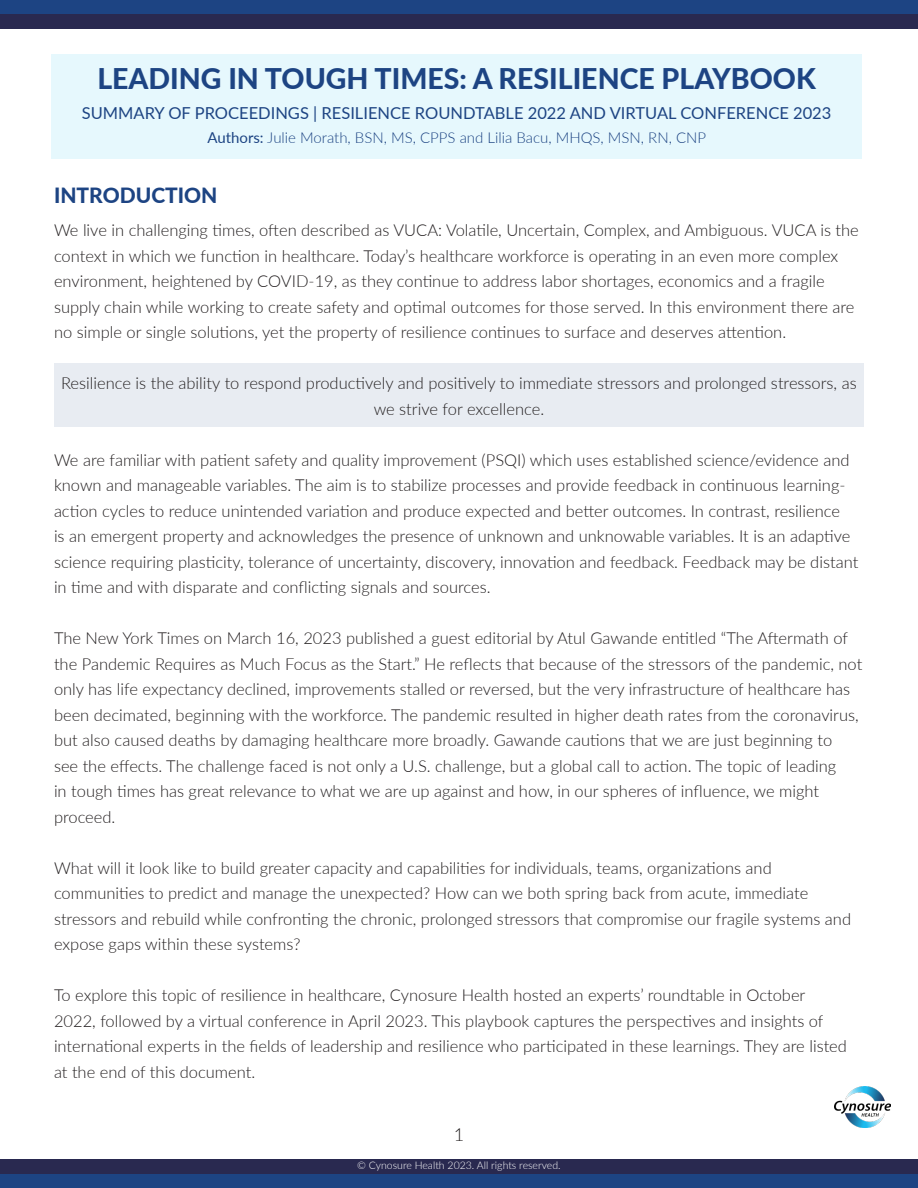
<style>
.page{position:relative;width:918px;height:1188px;background:#fff}
.page>*{position:absolute;margin:0;border:0;box-sizing:border-box;transform-origin:0 0}
.t1{font:800 28.5px "Lato";color:#1d4483}
.t2{font:800 21px "Lato";color:#1d4483}
.t3{font:300 18px "Lato";color:#231f20}
.t4{font:300 16.5px/25.5px "Lato";color:#231f20}
.t5{font:16.5px "Lato";color:#1d4483}
.t6{font:300 15px "Lato";color:#1d4483}
.t7{font:300 10.5px "Lato";color:#fff}
.s1{font-weight:400}
</style>
<div class="page">
<div style="left:54px;top:364px;width:810px;height:63px;background:#e8ecf2"></div>
<div style="left:52px;top:54px;width:810px;height:105px;background:#e6f8fd"></div>
<div style="left:0;top:0;width:918px;height:14px;background:#1d4483"></div>
<div style="left:0;top:14px;width:918px;height:15px;background:#292950"></div>
<img style="left:835px;top:1086px;width:55px;height:42px">
<div style="left:0;top:1174px;width:918px;height:14px;background:#1d4483"></div>
<div style="left:0;top:1159px;width:918px;height:15px;background:#292950"></div>
<p class="t1" style="left:97px;top:58px;width:720px">LEADING IN TOUGH TIMES: A RESILIENCE PLAYBOOK</p>
<p class="t5" style="left:82px;top:102px;width:751px">SUMMARY OF PROCEEDINGS | RESILIENCE ROUNDTABLE 2022 AND VIRTUAL CONFERENCE 2023</p>
<p class="t6" style="left:207px;top:128px;width:500px"><span class="s1">Authors:</span> Julie Morath, BSN, MS, CPPS and Lilia Bacu, MHQS, MSN, RN, CNP</p>
<p class="t2" style="left:54px;top:180px;width:165px">INTRODUCTION</p>
<p class="t4" style="left:54px;top:217px;width:806px">We live in challenging times, often described as VUCA: Volatile, Uncertain, Complex, and Ambiguous. VUCA is the context in which we function in healthcare. Today’s healthcare workforce is operating in an even more complex environment, heightened by COVID-19, as they continue to address labor shortages, economics and a fragile supply chain while working to create safety and optimal outcomes for those served. In this environment there are no simple or single solutions, yet the property of resilience continues to surface and deserves attention.</p>
<p class="t4" style="left:61px;top:370px;width:797px;text-align:center">Resilience is the ability to respond productively and positively to immediate stressors and prolonged stressors, as we strive for excellence.</p>
<p class="t4" style="left:54px;top:447px;width:806px">We are familiar with patient safety and quality improvement (PSQI) which uses established science/evidence and known and manageable variables. The aim is to stabilize processes and provide feedback in continuous learning&shy;action cycles to reduce unintended variation and produce expected and better outcomes. In contrast, resilience<br>is an emergent property and acknowledges the presence of unknown and unknowable variables. It is an adaptive science requiring plasticity, tolerance of uncertainty, discovery, innovation and feedback. Feedback may be distant in time and with disparate and conflicting signals and sources.</p>
<p class="t4" style="left:54px;top:625px;width:810px">The New York Times on March 16, 2023 published a guest editorial by Atul Gawande entitled “The Aftermath of the Pandemic Requires as Much Focus as the Start.” He reflects that because of the stressors of the pandemic, not only has life expectancy declined, improvements stalled or reversed, but the very infrastructure of healthcare has been decimated, beginning with the workforce. The pandemic resulted in higher death rates from the coronavirus, but also caused deaths by damaging healthcare more broadly. Gawande cautions that we are just beginning to<br>see the effects. The challenge faced is not only a U.S. challenge, but a global call to action. The topic of leading<br>in tough times has great relevance to what we are up against and how, in our spheres of influence, we might proceed.</p>
<p class="t4" style="left:54px;top:855px;width:799px">What will it look like to build greater capacity and capabilities for individuals, teams, organizations and communities to predict and manage the unexpected? How can we both spring back from acute, immediate stressors and rebuild while confronting the chronic, prolonged stressors that compromise our fragile systems and expose gaps within these systems?</p>
<p class="t4" style="left:54px;top:982px;width:795px">To explore this topic of resilience in healthcare, Cynosure Health hosted an experts’ roundtable in October 2022, followed by a virtual conference in April 2023. This playbook captures the perspectives and insights of international experts in the fields of leadership and resilience who participated in these learnings. They are listed at the end of this document.</p>
<p class="t3" style="left:454px;top:1122px;width:12px">1</p>
<p class="t7" style="left:357px;top:1158px;width:205px">© Cynosure Health 2023. All rights reserved.</p>
</div>
